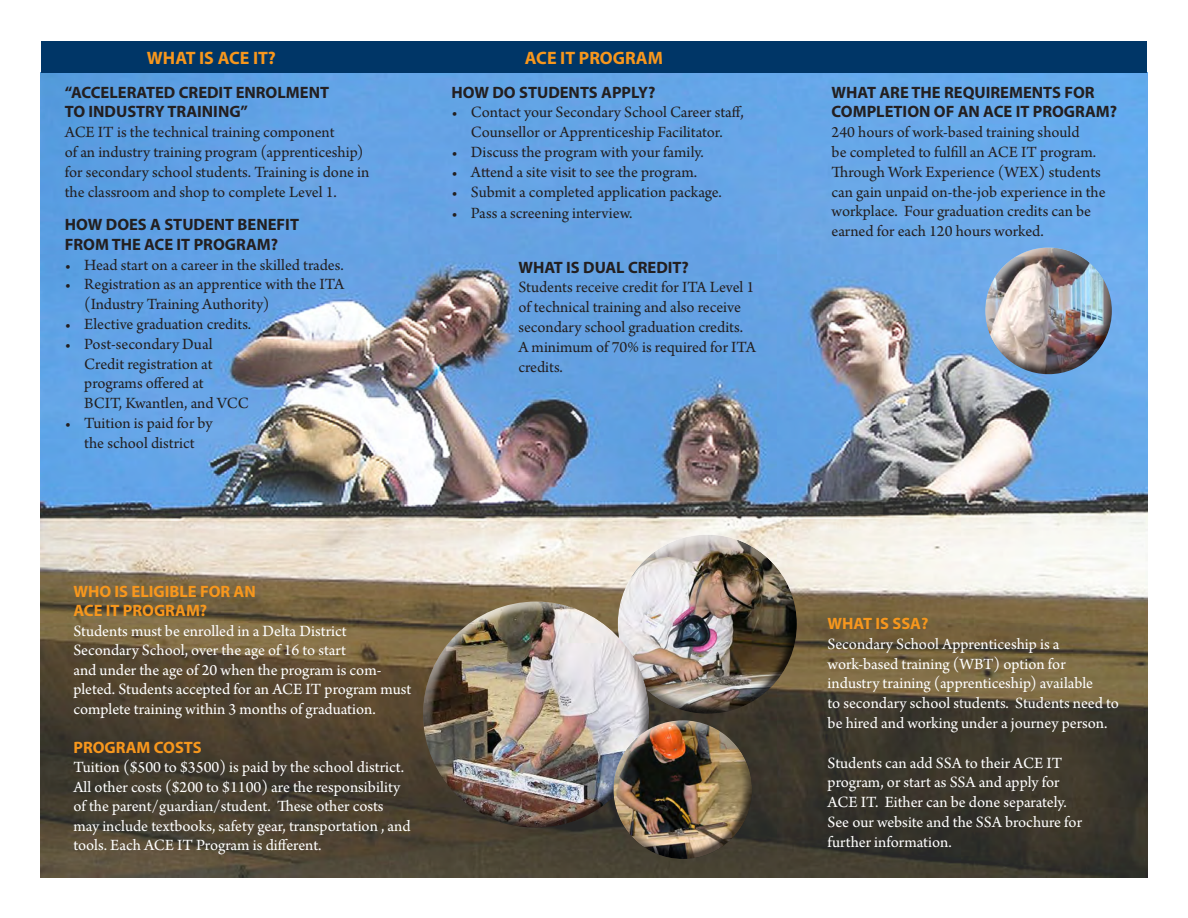
<style>
.page{position:relative;width:1188px;height:918px;background:#fff}
.page>*{position:absolute;margin:0;border:0;box-sizing:border-box;transform-origin:0 0}
.t1{font:700 18px "Myriad Pro";color:#f7971d}
.t2{font:16.5px/19.8px "Arno Pro";color:#231f20}
.t3{font:16.5px/19.6px "Arno Pro";color:#fff}
.t4{font:700 16.5px "Myriad Pro";color:#231f20}
.t5{font:700 16.5px "Myriad Pro";color:#f7971d}
</style>
<div class="page">
<img style="left:40px;top:72px;width:1108px;height:806px">
<div style="left:983px;top:246px;width:128px;height:100px;background:#fff;opacity:.75"></div>
<div style="left:985px;top:267px;width:127px;height:108px;background:#231f20;opacity:.75"></div>
<div style="left:41px;top:41px;width:1106px;height:31px;background:#003667"></div>
<div style="left:616px;top:533px;width:176px;height:139px;background:#fff;opacity:.75"></div>
<div style="left:619px;top:563px;width:178px;height:151px;background:#231f20;opacity:.75"></div>
<div style="left:420px;top:599px;width:221px;height:174px;background:#fff;opacity:.75"></div>
<div style="left:426px;top:637px;width:224px;height:191px;background:#231f20;opacity:.75"></div>
<div style="left:611px;top:720px;width:139px;height:108px;background:#fff;opacity:.75"></div>
<div style="left:614px;top:742px;width:139px;height:119px;background:#231f20;opacity:.75"></div>
<p class="t1" style="left:147px;top:46px;width:131px">WHAT IS ACE IT?</p>
<p class="t4" style="left:65px;top:81px;width:266px">“ACCELERATED CREDIT ENROLMENT</p>
<p class="t4" style="left:65px;top:101px;width:185px">TO INDUSTRY TRAINING”</p>
<p class="t2" style="left:65px;top:123px;width:271px">ACE IT is the technical training component</p>
<p class="t2" style="left:65px;top:143px;width:300px">of an industry training program (apprenticeship)</p>
<p class="t2" style="left:65px;top:163px;width:306px">for secondary school students. Training is done in the classroom and shop to complete Level 1.</p>
<p class="t4" style="left:65px;top:214px;width:236px">HOW DOES A STUDENT BENEFIT</p>
<p class="t4" style="left:65px;top:233px;width:215px">FROM THE ACE IT PROGRAM?</p>
<p class="t2" style="left:65px;top:256px;width:281px">• Head start on a career in the skilled trades.</p>
<p class="t2" style="left:65px;top:275px;width:281px">• Registration as an apprentice with the ITA</p>
<p class="t2" style="left:84px;top:295px;width:187px">(Industry Training Authority)</p>
<p class="t2" style="left:65px;top:315px;width:188px">• Elective graduation credits.</p>
<p class="t2" style="left:65px;top:335px;width:149px">• Post-secondary Dual</p>
<p class="t2" style="left:84px;top:355px;width:130px">Credit registration at</p>
<p class="t2" style="left:84px;top:374px;width:121px">programs offered at</p>
<p class="t2" style="left:84px;top:394px;width:166px">BCIT, Kwantlen, and VCC</p>
<p class="t2" style="left:65px;top:414px;width:149px">• Tuition is paid for by</p>
<p class="t2" style="left:84px;top:434px;width:112px">the school district</p>
<p class="t1" style="left:525px;top:46px;width:140px">ACE IT PROGRAM</p>
<p class="t4" style="left:451px;top:81px;width:205px">HOW DO STUDENTS APPLY?</p>
<p class="t2" style="left:451px;top:104px;width:294px">• Contact your Secondary School Career staff,</p>
<p class="t2" style="left:471px;top:123px;width:253px">Counsellor or Apprenticeship Facilitator.</p>
<p class="t2" style="left:451px;top:143px;width:254px">• Discuss the program with your family.</p>
<p class="t2" style="left:451px;top:163px;width:247px">• Attend a site visit to see the program.</p>
<p class="t2" style="left:451px;top:183px;width:272px">• Submit a completed application package.</p>
<p class="t2" style="left:451px;top:204px;width:183px">• Pass a screening interview.</p>
<p class="t4" style="left:518px;top:256px;width:172px">WHAT IS DUAL CREDIT?</p>
<p class="t2" style="left:518px;top:278px;width:237px">Students receive credit for ITA Level 1</p>
<p class="t2" style="left:518px;top:298px;width:239px">of technical training and also receive secondary school graduation credits.<br>A minimum of 70% is required for ITA credits.</p>
<p class="t5" style="left:73px;top:580px;width:184px">WHO IS ELIGIBLE FOR AN</p>
<p class="t5" style="left:73px;top:600px;width:135px">ACE IT PROGRAM?</p>
<p class="t3" style="left:73px;top:622px;width:275px">Students must be enrolled in a Delta District</p>
<p class="t3" style="left:73px;top:641px;width:274px">Secondary School, over the age of 16 to start</p>
<p class="t3" style="left:73px;top:661px;width:339px">and under the age of 20 when the program is com&shy;pleted. Students accepted for an ACE IT program must complete training within 3 months of graduation.</p>
<p class="t5" style="left:73px;top:736px;width:130px">PROGRAM COSTS</p>
<p class="t3" style="left:73px;top:758px;width:332px">Tuition ($500 to $3500) is paid by the school district.</p>
<p class="t3" style="left:73px;top:778px;width:339px">All other costs ($200 to $1100) are the responsibility of the parent/guardian/student. These other costs may include textbooks, safety gear, transportation , and tools. Each ACE IT Program is different.</p>
<p class="t4" style="left:832px;top:81px;width:265px">WHAT ARE THE REQUIREMENTS FOR</p>
<p class="t4" style="left:832px;top:101px;width:287px">COMPLETION OF AN ACE IT PROGRAM?</p>
<p class="t2" style="left:832px;top:123px;width:276px">240 hours of work-based training should<br>be completed to fulfill an ACE IT program.<br>Through Work Experience (WEX) students can gain unpaid on-the-job experience in the workplace. Four graduation credits can be earned for each 120 hours worked.</p>
<p class="t5" style="left:828px;top:613px;width:102px">WHAT IS SSA?</p>
<p class="t3" style="left:828px;top:635px;width:233px">Secondary School Apprenticeship is a</p>
<p class="t3" style="left:828px;top:655px;width:240px">work-based training (WBT) option for</p>
<p class="t3" style="left:828px;top:675px;width:267px">industry training (apprenticeship) available</p>
<p class="t3" style="left:828px;top:694px;width:293px">to secondary school students. Students need to be hired and working under a journey person.</p>
<p class="t3" style="left:828px;top:754px;width:236px">Students can add SSA to their ACE IT</p>
<p class="t3" style="left:828px;top:774px;width:233px">program, or start as SSA and apply for</p>
<p class="t3" style="left:828px;top:793px;width:241px">ACE IT. Either can be done separately.</p>
<p class="t3" style="left:828px;top:813px;width:256px">See our website and the SSA brochure for</p>
<p class="t3" style="left:828px;top:833px;width:126px">further information.</p>
</div>
